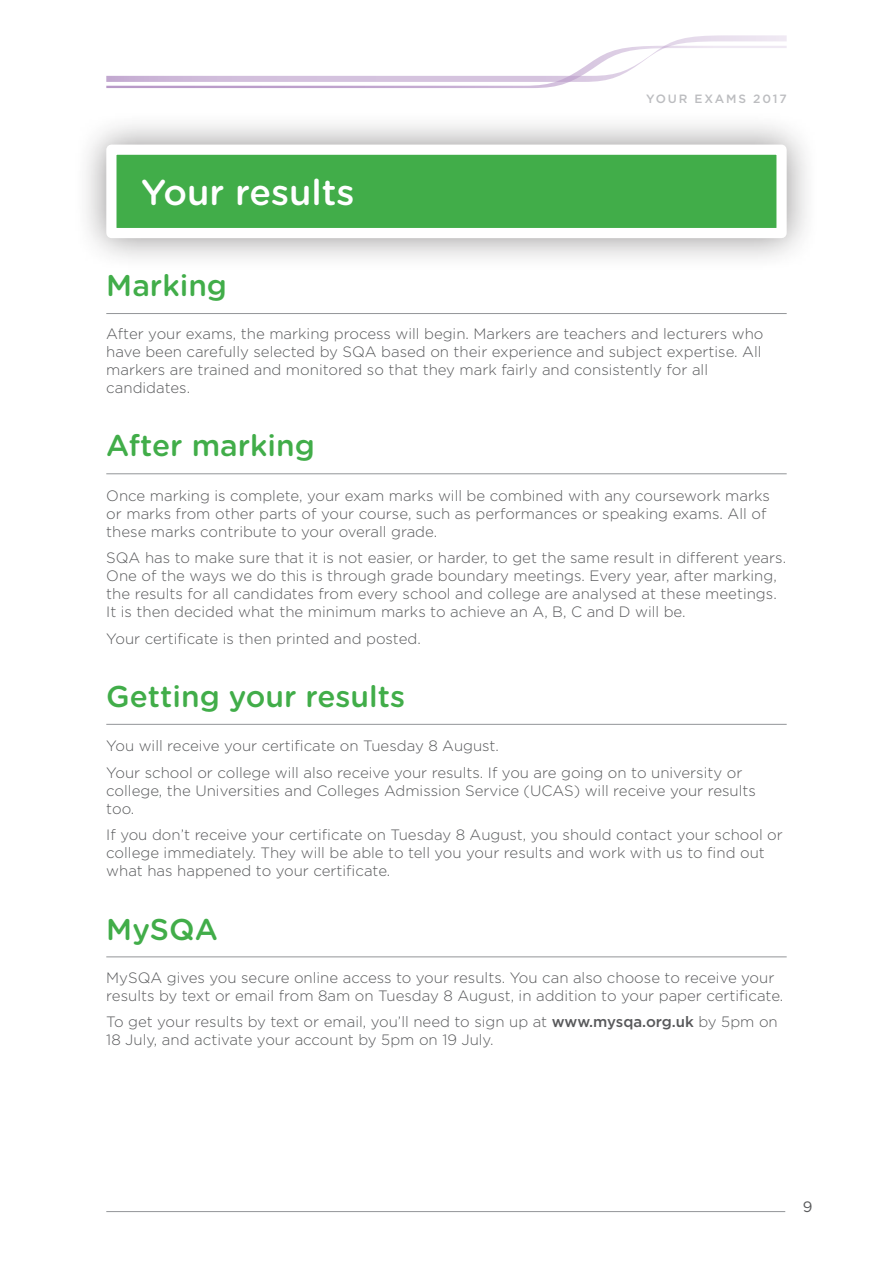
<style>
.page{position:relative;width:893px;height:1263px;background:#fff}
.page>*{position:absolute;margin:0;border:0;box-sizing:border-box;transform-origin:0 0}
.t1{font:500 36px "Gotham Rounded";color:#fff}
.t2{font:500 30px "Gotham Rounded";color:#41ad49}
.t3{font:300 15px/18px "Gotham";color:#58595b}
.t4{font:15px "Gotham";color:#58595b}
.t5{font:500 12px "Gotham";letter-spacing:.15em;color:#bcbdc0}
.s1{font-weight:500}
</style>
<div class="page">
<svg style="left:106px;top:35px;width:681px;height:53px"></svg>
<hr style="left:106px;top:313px;width:681px;height:1px;background:#939598">
<hr style="left:106px;top:473px;width:681px;height:1px;background:#939598">
<hr style="left:106px;top:724px;width:681px;height:1px;background:#939598">
<hr style="left:106px;top:956px;width:681px;height:1px;background:#939598">
<div style="left:71px;top:109px;width:758px;height:173px;background:#231f20;opacity:.5"></div>
<div style="left:106px;top:145px;width:681px;height:93px;background:#41ad49;border:10px solid #fff"></div>
<hr style="left:106px;top:1211px;width:679px;height:1px;background:#939598">
<h1 class="t1" style="left:141px;top:170px;width:215px">Your results</h1>
<p class="t5" style="left:646px;top:92px;width:142px">Your exams 2017</p>
<h2 class="t2" style="left:106px;top:267px;width:122px">Marking</h2>
<p class="t3" style="left:106px;top:325px;width:659px">After your exams, the marking process will begin. Markers are teachers and lecturers who have been carefully selected by SQA based on their experience and subject expertise. All markers are trained and monitored so that they mark fairly and consistently for all candidates.</p>
<h2 class="t2" style="left:106px;top:428px;width:210px">After marking</h2>
<p class="t3" style="left:106px;top:486px;width:665px">Once marking is complete, your exam marks will be combined with any coursework marks or marks from other parts of your course, such as performances or speaking exams. All of these marks contribute to your overall grade.</p>
<p class="t3" style="left:106px;top:549px;width:681px">SQA has to make sure that it is not easier, or harder, to get the same result in different years.<br>One of the ways we do this is through grade boundary meetings. Every year, after marking, the results for all candidates from every school and college are analysed at these meetings.<br>It is then decided what the minimum marks to achieve an A, B, C and D will be.</p>
<p class="t3" style="left:106px;top:629px;width:316px">Your certificate is then printed and posted.</p>
<h2 class="t2" style="left:106px;top:678px;width:300px">Getting your results</h2>
<p class="t3" style="left:106px;top:733px;width:638px;line-height:26.5px">You will receive your certificate on Tuesday 8 August.<br>Your school or college will also receive your results. If you are going on to university or</p>
<p class="t3" style="left:106px;top:781px;width:651px">college, the Universities and Colleges Admission Service (UCAS) will receive your results too.</p>
<p class="t3" style="left:106px;top:826px;width:678px">If you don’t receive your certificate on Tuesday 8 August, you should contact your school or college immediately. They will be able to tell you your results and work with us to find out what has happened to your certificate.</p>
<h2 class="t2" style="left:106px;top:911px;width:113px">MySQA</h2>
<p class="t3" style="left:106px;top:968px;width:679px">MySQA gives you secure online access to your results. You can also choose to receive your results by text or email from 8am on Tuesday 8 August, in addition to your paper certificate.</p>
<p class="t3" style="left:106px;top:1013px;width:673px">To get your results by text or email, you’ll need to sign up at <span class="s1">www.mysqa.org.uk</span> by 5pm on<br>18 July, and activate your account by 5pm on 19 July.</p>
<p class="t4" style="left:803px;top:1198px;width:11px">9</p>
</div>
